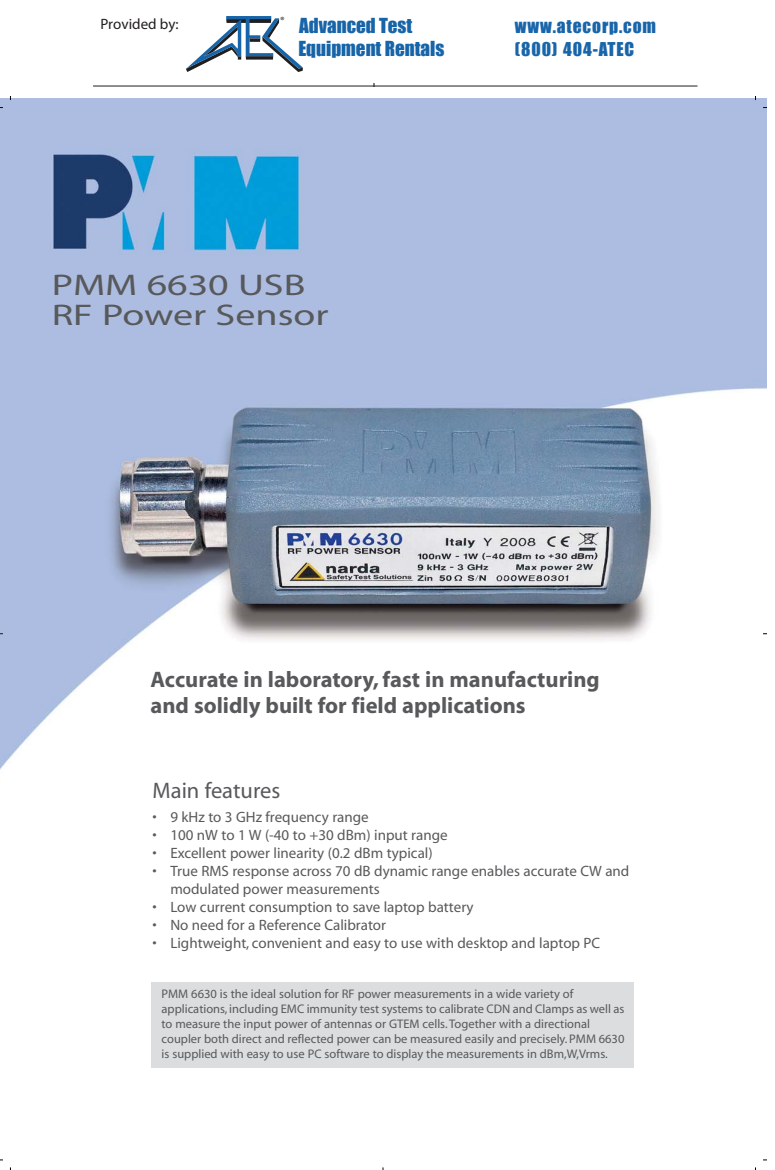
<style>
.page{position:relative;width:775px;height:1170px;background:#fff}
.page>*{position:absolute;margin:0;border:0;box-sizing:border-box;transform-origin:0 0}
.t1{font:30px/30px "Myriad";color:#58595b;scale:1.33 1}
.t2{font:700 22.5px/26.2px "Myriad";color:#58595b}
.t3{font:22.5px "Myriad";color:#58595b}
.t4{font:19px/22.5px "Impact";color:#1764a8}
.t5{font:17.5px/22.8px "Impact";letter-spacing:.05em;color:#1865aa}
.t6{font:15px/18px "Myriad";color:#58595b}
.t7{font:15px "Myriad Pro";color:#211e1e}
.t8{font:12.5px/15px "Myriad";color:#58595b}
.t9{font:9px "Calibri";color:#211e1e}
</style>
<div class="page">
<img style="left:1px;top:99px;width:765px;height:1071px">
<div style="left:151px;top:982px;width:482px;height:86px;background:#dcddde"></div>
<svg style="left:186px;top:16px;width:117px;height:56px"></svg>
<hr style="left:93px;top:86px;width:604px;height:1px;background:#211e1e">
<p class="t9" style="left:280px;top:14px;width:6px">®</p>
<p class="t7" style="left:100px;top:15px;width:80px">Provided by:</p>
<h3 class="t5" style="left:514px;top:15px;width:143px">www.atecorp.com (800) 404-ATEC</h3>
<h3 class="t4" style="left:298px;top:14px;width:147px">Advanced Test<br>Equipment Rentals</h3>
<h1 class="t1" style="left:52px;top:272px;width:209px">PMM 6630 USB<br>RF Power Sensor</h1>
<h2 class="t2" style="left:150px;top:668px;width:450px">Accurate in laboratory, fast in manufacturing and solidly built for field applications</h2>
<h2 class="t3" style="left:152px;top:782px;width:129px">Main features</h2>
<p class="t6" style="left:152px;top:809px;width:217px">• 9 kHz to 3 GHz frequency range</p>
<p class="t6" style="left:152px;top:827px;width:296px">• 100 nW to 1 W (-40 to +30 dBm) input range</p>
<p class="t6" style="left:152px;top:845px;width:281px">• Excellent power linearity (0.2 dBm typical)</p>
<p class="t6" style="left:170px;top:863px;width:460px;text-indent:-18px">• True RMS response across 70 dB dynamic range enables accurate CW and modulated power measurements</p>
<p class="t6" style="left:152px;top:899px;width:322px">• Low current consumption to save laptop battery</p>
<p class="t6" style="left:152px;top:917px;width:235px">• No need for a Reference Calibrator</p>
<p class="t6" style="left:152px;top:935px;width:449px">• Lightweight, convenient and easy to use with desktop and laptop PC</p>
<p class="t8" style="left:161px;top:988px;width:464px">PMM 6630 is the ideal solution for RF power measurements in a wide variety of applications, including EMC immunity test systems to calibrate CDN and Clamps as well as to measure the input power of antennas or GTEM cells. Together with a directional coupler both direct and reflected power can be measured easily and precisely. PMM 6630 is supplied with easy to use PC software to display the measurements in dBm,W,Vrms.</p>
</div>
